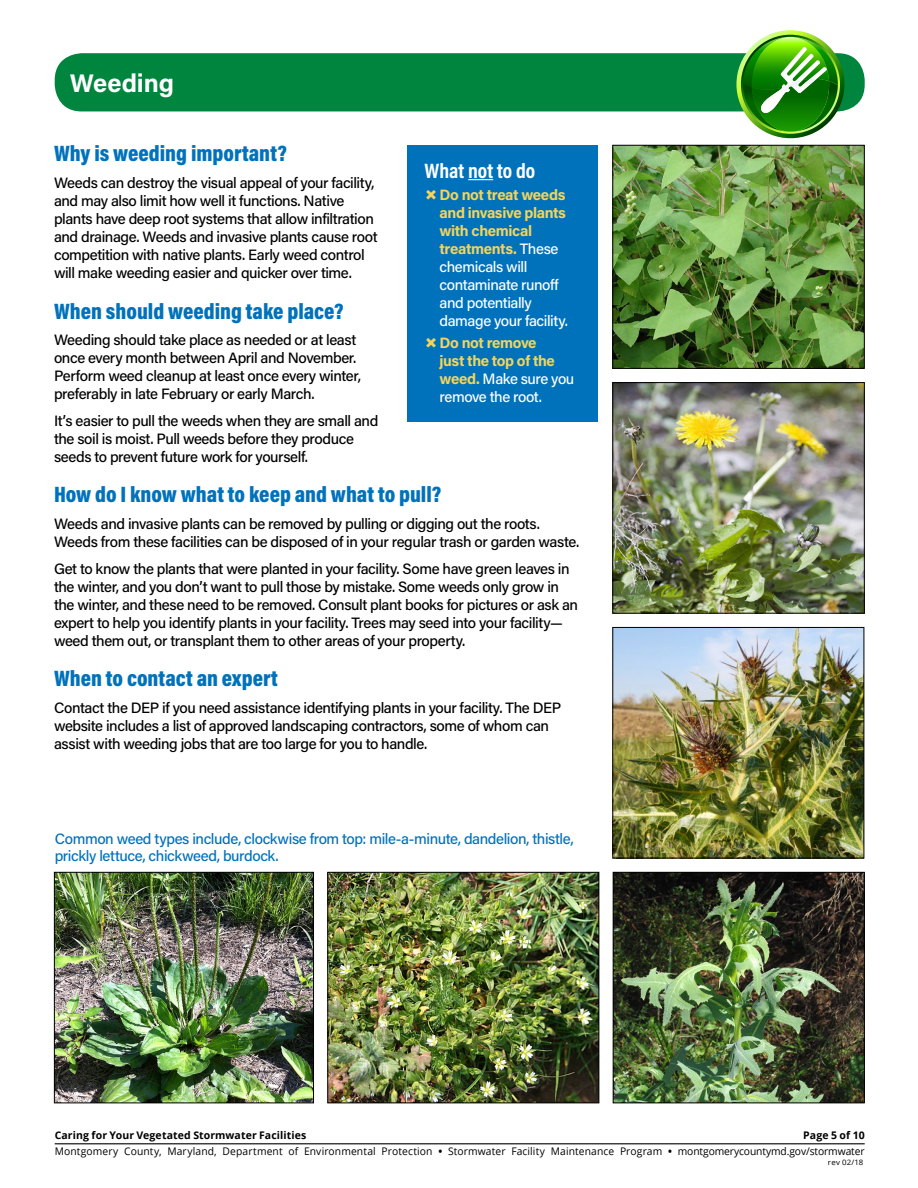
<style>
.page{position:relative;width:918px;height:1188px;background:#fff}
.page>*{position:absolute;margin:0;border:0;box-sizing:border-box;transform-origin:0 0}
.head1_white{font:700 25.5px "Acumin Pro";letter-spacing:-.005em;color:#fff}
.New_head{font:900 22.5px "Acumin Pro Cond";color:#0072bc}
.head2_rev{font:700 21px "Acumin Pro Cond";color:#fff}
.body{font:500 15px/18px "Acumin Pro";letter-spacing:-.03em;color:#000}
.t1{font:500 15px/18px "Acumin Pro";letter-spacing:-.03em;color:#fff}
.t2{font:500 15px/17.2px "Acumin Pro";letter-spacing:-.025em;color:#0072bc}
.t3{font:700 15px/18px "Acumin Pro";letter-spacing:-.025em;color:#f5d459}
.t4{font:10.5px/15.9px "Open Sans";letter-spacing:.01em;color:#000;text-align:right}
.t5{font:700 10.5px "Open Sans";letter-spacing:.01em;color:#000}
.t6{font:7.5px "Open Sans";letter-spacing:.02em;color:#000;scale:1.05 1}
.s1{font-weight:700;color:#f5d459}
.s2{font-weight:500;color:#fff}
.s3{font-weight:700}
</style>
<div class="page">
<hr style="left:55px;top:1143px;width:810px;height:1px;background:#000">
<div style="left:55px;top:53px;width:810px;height:58px;background:#00853f;border-radius:27px"></div>
<div style="left:407px;top:145px;width:190px;height:276px;background:#0072bc"></div>
<svg style="left:468px;top:179px;width:25px;height:1px"></svg>
<img style="left:614px;top:147px;width:249px;height:220px">
<div style="left:612px;top:145px;width:253px;height:224px;border:1px solid #000"></div>
<img style="left:614px;top:629px;width:248px;height:227px">
<div style="left:612px;top:627px;width:252px;height:231px;border:1px solid #000"></div>
<img style="left:614px;top:384px;width:249px;height:228px">
<div style="left:612px;top:382px;width:253px;height:232px;border:1px solid #000"></div>
<img style="left:615px;top:874px;width:248px;height:227px">
<div style="left:613px;top:872px;width:252px;height:231px;border:1px solid #000"></div>
<img style="left:56px;top:874px;width:256px;height:227px">
<div style="left:54px;top:872px;width:260px;height:231px;border:1px solid #000"></div>
<img style="left:329px;top:874px;width:268px;height:227px">
<div style="left:327px;top:872px;width:272px;height:231px;border:1px solid #000"></div>
<svg style="left:731px;top:30px;width:119px;height:109px"></svg>
<p class="head1_white" style="left:70px;top:65px;width:106px">Weeding</p>
<p class="New_head" style="left:54px;top:139px;width:234px">Why is weeding important?</p>
<p class="body" style="left:54px;top:173px;width:325px">Weeds can destroy the visual appeal of your facility, and may also limit how well it functions. Native plants have deep root systems that allow infiltration and drainage. Weeds and invasive plants cause root competition with native plants. Early weed control will make weeding easier and quicker over time.</p>
<p class="New_head" style="left:54px;top:296px;width:291px">When should weeding take place?</p>
<p class="body" style="left:54px;top:330px;width:309px">Weeding should take place as needed or at least once every month between April and November.<br>Perform weed cleanup at least once every winter, preferably in late February or early March.</p>
<p class="body" style="left:54px;top:411px;width:326px">It’s easier to pull the weeds when they are small and the soil is moist. Pull weeds before they produce seeds to prevent future work for yourself.</p>
<p class="New_head" style="left:54px;top:480px;width:389px">How do I know what to keep and what to pull?</p>
<p class="body" style="left:54px;top:514px;width:527px">Weeds and invasive plants can be removed by pulling or digging out the roots.<br>Weeds from these facilities can be disposed of in your regular trash or garden waste.</p>
<p class="body" style="left:54px;top:559px;width:526px">Get to know the plants that were planted in your facility. Some have green leaves in the winter, and you don’t want to pull those by mistake. Some weeds only grow in the winter, and these need to be removed. Consult plant books for pictures or ask an expert to help you identify plants in your facility. Trees may seed into your facility— weed them out, or transplant them to other areas of your property.</p>
<p class="New_head" style="left:54px;top:664px;width:225px">When to contact an expert</p>
<p class="body" style="left:54px;top:698px;width:509px">Contact the DEP if you need assistance identifying plants in your facility. The DEP website includes a list of approved landscaping contractors, some of whom can assist with weeding jobs that are too large for you to handle.</p>
<p class="head2_rev" style="left:424px;top:156px;width:112px">What not to do</p>
<p class="t1" style="left:440px;top:185px;width:130px"><span class="s1">Do not treat weeds and invasive plants with chemical treatments.</span> These chemicals will contaminate runoff and potentially damage your facility.</p>
<p class="t3" style="left:440px;top:333px;width:136px">Do not remove<br>just the top of the weed. <span class="s2">Make sure you remove the root.</span></p>
<p class="t2" style="left:55px;top:830px;width:521px">Common weed types include, clockwise from top: mile-a-minute, dandelion, thistle, prickly lettuce, chickweed, burdock.</p>
<p class="t5" style="left:55px;top:1128px;width:253px">Caring for Your Vegetated Stormwater Facilities</p>
<p class="t4" style="left:55px;top:1127px;width:812px"><span class="s3">Page 5 of 10<br></span>Montgomery County, Maryland, Department of Environmental Protection <span class="s3">•</span> Stormwater Facility Maintenance Program <span class="s3">•</span> montgomerycountymd.gov/stormwater</p>
<p class="t6" style="left:828px;top:1157px;width:35px">rev 02/18</p>
</div>
